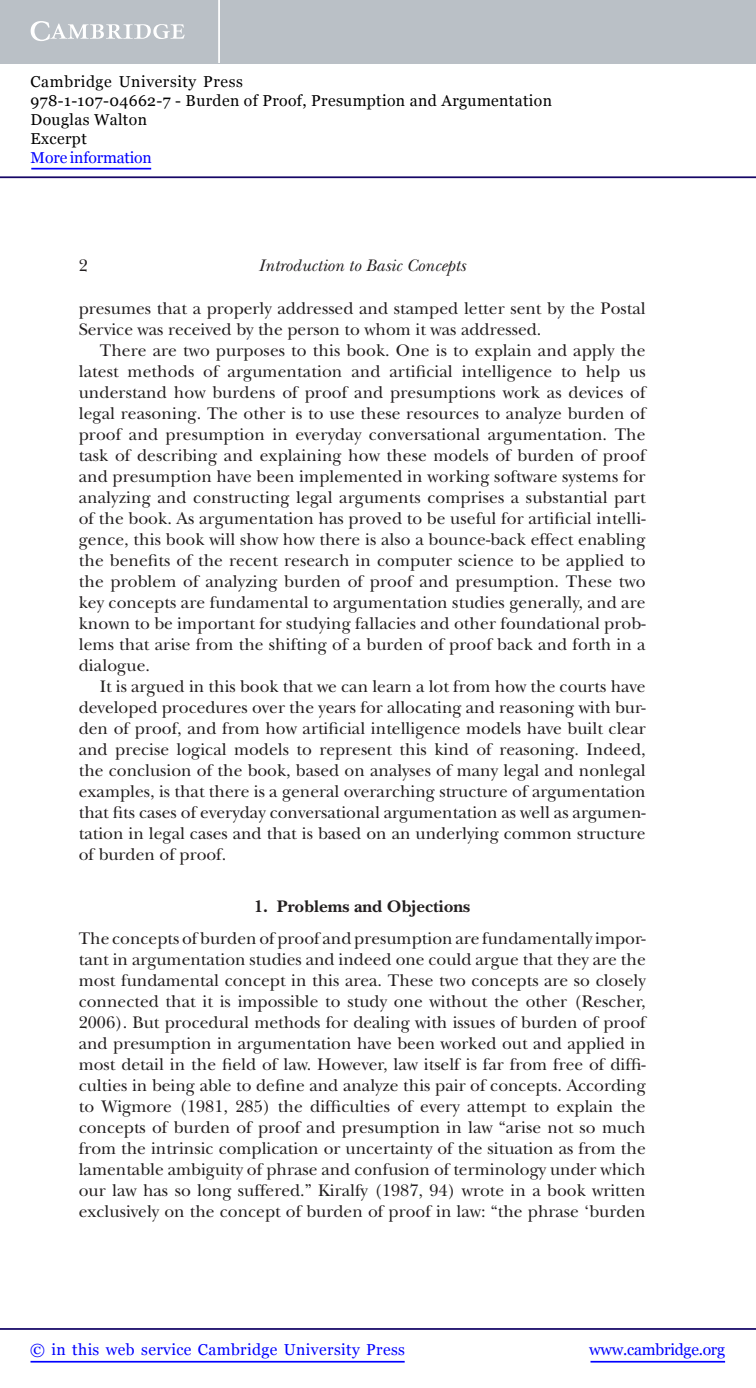
<style>
.page{position:relative;width:756px;height:1388px;background:#fff}
.page>*{position:absolute;margin:0;border:0;box-sizing:border-box;transform-origin:0 0}
.t1{font:17.5px/21px "New Baskerville Std";color:#231f20;text-align:justify}
.t2{font:italic 17.5px "New Baskerville Std";color:#231f20}
.t3{font:700 17.5px "New Baskerville Std";color:#231f20}
.t4{font:15.75px/18.9px "Georgia";letter-spacing:.025em;color:#000}
.t5{font:15.75px "Georgia";letter-spacing:.025em;color:#00f}
.t6{font:15.75px "Georgia";letter-spacing:-.015em;color:#00f}
.t7{font:15.75px "Georgia";letter-spacing:-.01em;color:#00f}
</style>
<div class="page">
<hr style="left:591px;top:1361px;width:134px;height:1px;background:#00f">
<hr style="left:0;top:1328px;width:756px;height:2px;background:#150666">
<hr style="left:31px;top:1361px;width:374px;height:1px;background:#00f">
<div style="left:0;top:0;width:756px;height:63px;background:#bac0c6"></div>
<svg style="left:31px;top:21px;width:154px;height:20px"></svg>
<hr style="left:218px;top:0;width:2px;height:63px;background:#fff">
<hr style="left:0;top:176px;width:756px;height:2px;background:#150666">
<hr style="left:31px;top:168px;width:120px;height:1px;background:#00f">
<p class="t4" style="left:31px;top:73px;width:523px">Cambridge University Press<br>978-1-107-04662-7 - Burden of Proof, Presumption and Argumentation<br>Douglas Walton<br>Excerpt</p>
<p class="t7" style="left:31px;top:148px;width:123px">More information</p>
<p class="t1" style="left:79px;top:257px;width:11px">2</p>
<p class="t2" style="left:259px;top:259px;width:209px">Introduction to Basic Concepts</p>
<p class="t1" style="left:79px;top:299px;width:569px">presumes that a properly addressed and stamped letter sent by the Postal<br>Service was received by the person to whom it was addressed.</p>
<p class="t1" style="left:79px;top:341px;width:568px;text-indent:21px">There are two purposes to this book. One is to explain and apply the latest methods of argumentation and artificial intelligence to help us understand how burdens of proof and presumptions work as devices of legal reasoning. The other is to use these resources to analyze burden of proof and presumption in everyday conversational argumentation. The task of describing and explaining how these models of burden of proof and presumption have been implemented in working software systems for analyzing and constructing legal arguments comprises a substantial part of the book. As argumentation has proved to be useful for artificial intelli&shy;gence, this book will show how there is also a bounce-back effect enabling the benefits of the recent research in computer science to be applied to the problem of analyzing burden of proof and presumption. These two key concepts are fundamental to argumentation studies generally, and are known to be important for studying fallacies and other foundational prob&shy;lems that arise from the shifting of a burden of proof back and forth in a dialogue.</p>
<p class="t1" style="left:79px;top:677px;width:569px;text-indent:21px">It is argued in this book that we can learn a lot from how the courts have developed procedures over the years for allocating and reasoning with bur&shy;den of proof, and from how artificial intelligence models have built clear and precise logical models to represent this kind of reasoning. Indeed, the conclusion of the book, based on analyses of many legal and nonlegal examples, is that there is a general overarching structure of argumentation that fits cases of everyday conversational argumentation as well as argumen&shy;tation in legal cases and that is based on an underlying common structure of burden of proof.</p>
<p class="t3" style="left:254px;top:900px;width:218px">1. Problems and Objections</p>
<p class="t1" style="left:79px;top:929px;width:569px">The concepts of burden of proof and presumption are fundamentally impor&shy;tant in argumentation studies and indeed one could argue that they are the most fundamental concept in this area. These two concepts are so closely connected that it is impossible to study one without the other (Rescher, 2006 ). But procedural methods for dealing with issues of burden of proof and presumption in argumentation have been worked out and applied in most detail in the field of law. However, law itself is far from free of diffi&shy;culties in being able to define and analyze this pair of concepts. According to Wigmore ( 1981 , 285) the difficulties of every attempt to explain the concepts of burden of proof and presumption in law “arise not so much from the intrinsic complication or uncertainty of the situation as from the lamentable ambiguity of phrase and confusion of terminology under which our law has so long suffered.” Kiralfy ( 1987 , 94) wrote in a book written exclusively on the concept of burden of proof in law: “the phrase ‘burden</p>
<p class="t5" style="left:30px;top:1339px;width:376px">© in this web service Cambridge University Press</p>
<p class="t6" style="left:589px;top:1339px;width:137px">www.cambridge.org</p>
</div>
